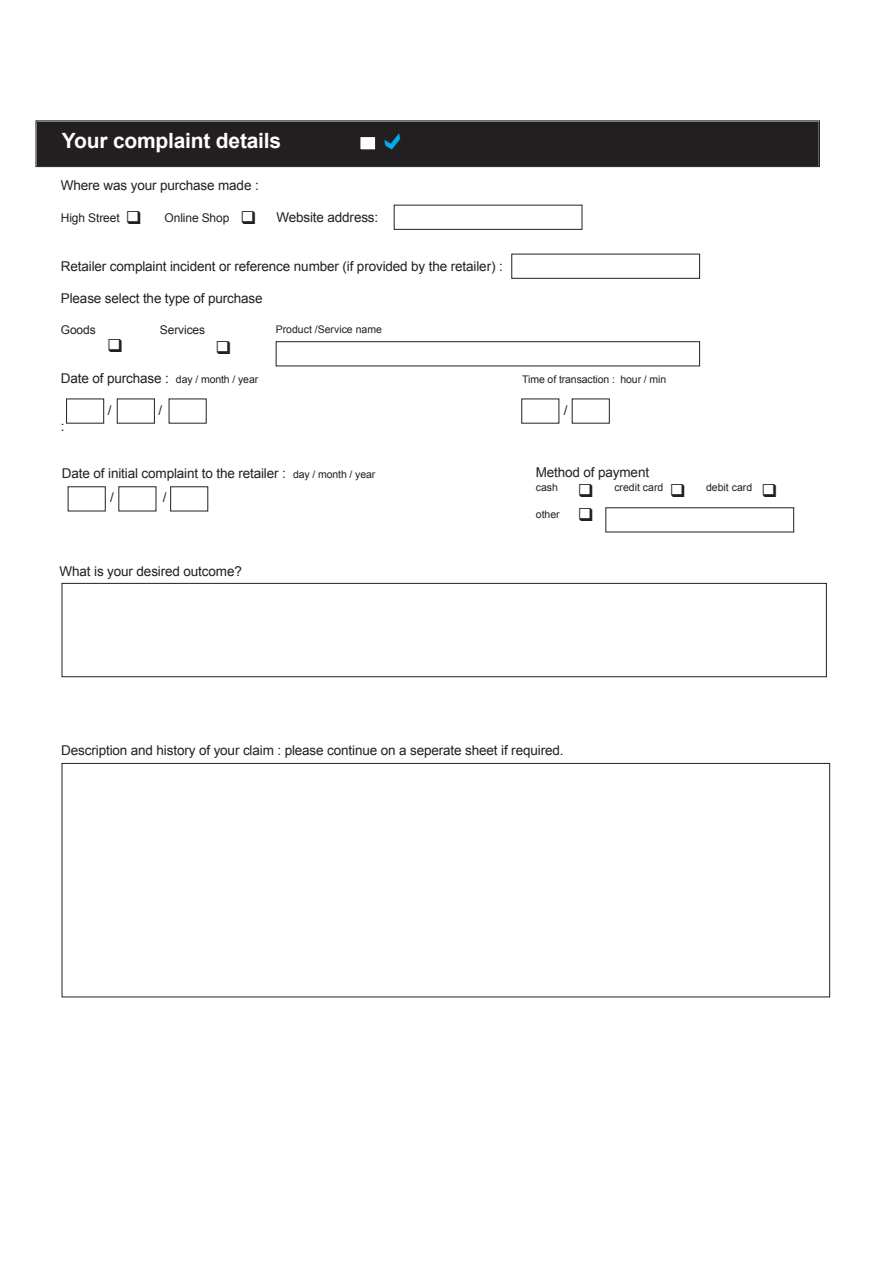
<style>
.page{position:relative;width:893px;height:1263px;background:#fff}
.page>*{position:absolute;margin:0;border:0;box-sizing:border-box;transform-origin:0 0}
.t1{font:700 21px "Arial";letter-spacing:-.01em;color:#fff}
.t2{font:13.5px "Arial";letter-spacing:-.01em;color:#231f20}
.t3{font:12px "Arial";letter-spacing:-.01em;color:#231f20}
.t4{font:10.5px "Arial";color:#231f20}
.s1{font-size:10.5px}
</style>
<div class="page">
<div style="left:394px;top:205px;width:188px;height:25px;border:1px solid #231f20"></div>
<div style="left:66px;top:399px;width:38px;height:24px;border:1px solid #231f20"></div>
<div style="left:117px;top:399px;width:38px;height:24px;border:1px solid #231f20"></div>
<div style="left:511px;top:254px;width:189px;height:25px;border:1px solid #231f20"></div>
<div style="left:276px;top:341px;width:424px;height:25px;border:1px solid #231f20"></div>
<div style="left:62px;top:583px;width:765px;height:94px;border:1px solid #231f20"></div>
<div style="left:62px;top:763px;width:768px;height:234px;border:1px solid #231f20"></div>
<svg style="left:36px;top:120px;width:784px;height:47px;background:#282425"></svg>
<h1 class="t1" style="left:62px;top:127px;width:221px">Your complaint details</h1>
<p class="t2" style="left:61px;top:176px;width:199px">Where was your purchase made :</p>
<p class="t3" style="left:61px;top:210px;width:82px">High Street ❑</p>
<p class="t3" style="left:165px;top:210px;width:94px">Online Shop ❑</p>
<p class="t2" style="left:276px;top:209px;width:104px">Website address:</p>
<p class="t2" style="left:61px;top:257px;width:443px">Retailer complaint incident or reference number (if provided by the retailer) :</p>
<p class="t2" style="left:61px;top:290px;width:203px">Please select the type of purchase</p>
<p class="t3" style="left:61px;top:322px;width:36px">Goods</p>
<p class="t3" style="left:160px;top:322px;width:47px">Services</p>
<p class="t4" style="left:276px;top:323px;width:108px">Product /Service name</p>
<p class="t2" style="left:61px;top:369px;width:199px">Date of purchase : <span class="s1">day / month / year</span></p>
<p class="t4" style="left:522px;top:372px;width:145px">Time of transaction : hour / min</p>
<p class="t2" style="left:108px;top:401px;width:5px">/</p>
<p class="t2" style="left:159px;top:401px;width:5px">/</p>
<p class="t2" style="left:564px;top:401px;width:5px">/</p>
<p class="t2" style="left:61px;top:418px;width:5px">:</p>
<p class="t2" style="left:62px;top:464px;width:315px">Date of initial complaint to the retailer : <span class="s1">day / month / year</span></p>
<p class="t2" style="left:536px;top:463px;width:115px">Method of payment</p>
<p class="t2" style="left:110px;top:488px;width:5px">/</p>
<p class="t2" style="left:163px;top:488px;width:5px">/</p>
<p class="t4" style="left:536px;top:480px;width:24px">cash</p>
<p class="t4" style="left:536px;top:508px;width:25px">other</p>
<p class="t4" style="left:614px;top:480px;width:51px">credit card</p>
<p class="t4" style="left:706px;top:481px;width:48px">debit card</p>
<p class="t2" style="left:60px;top:563px;width:184px">What is your desired outcome?</p>
<p class="t2" style="left:61px;top:742px;width:504px">Description and history of your claim : please continue on a seperate sheet if required.</p>
</div>
